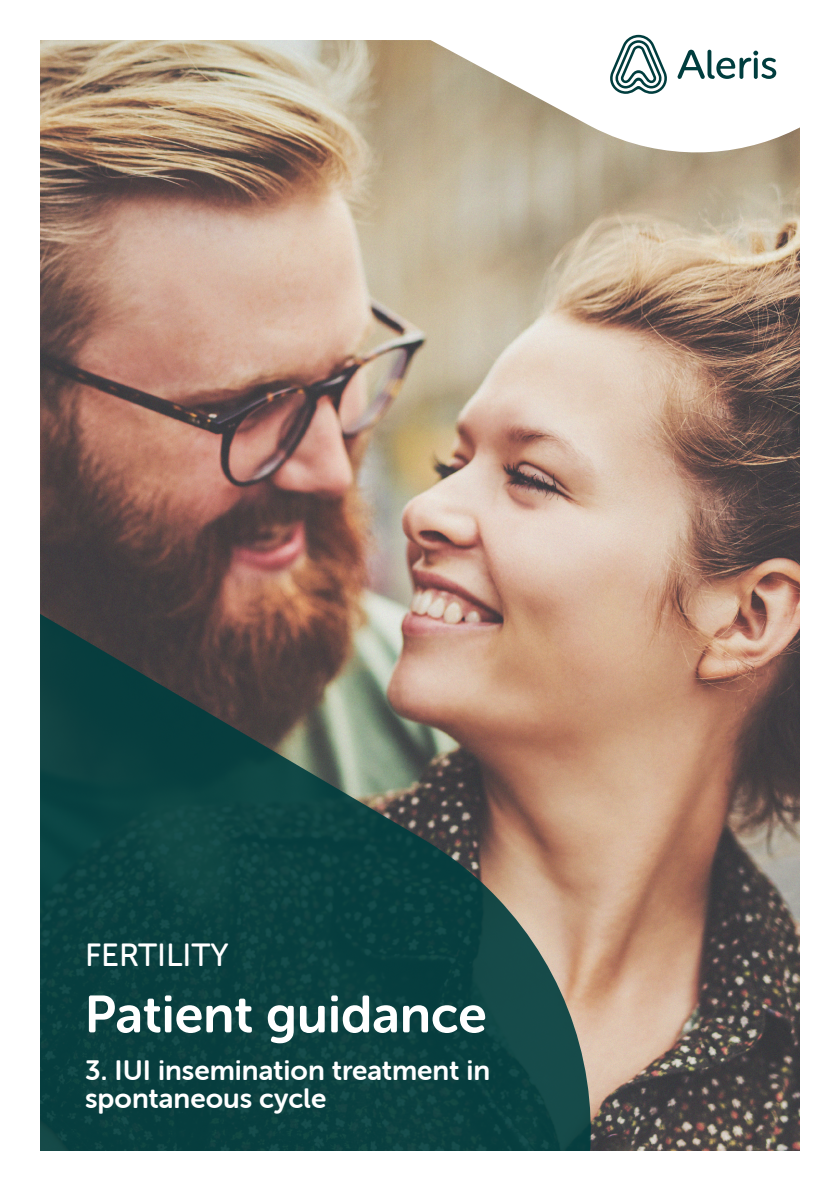
<style>
.page{position:relative;width:840px;height:1191px;background:#fff}
.page>*{position:absolute;margin:0;border:0;box-sizing:border-box;transform-origin:0 0}
.t1{font:52px "Museo Sans Rounded 700";color:#fff}
.t2{font:32px "Museo Sans Rounded 500";color:#fff}
.t3{font:28px/28px "Museo Sans Rounded 700";color:#fff}
</style>
<div class="page">
<img style="left:40px;top:249px;width:759px;height:902px">
<svg style="left:40px;top:566px;width:560px;height:585px"></svg>
<svg style="left:40px;top:40px;width:759px;height:209px"></svg>
<svg style="left:343px;top:34px;width:457px;height:128px"></svg>
<svg style="left:677px;top:50px;width:98px;height:29px"></svg>
<svg style="left:607px;top:35px;width:61px;height:59px"></svg>
<p class="t2" style="left:85px;top:937px;width:145px">FERTILITY</p>
<h1 class="t1" style="left:85px;top:985px;width:403px">Patient guidance</h1>
<p class="t3" style="left:85px;top:1056px;width:406px">3. IUI insemination treatment in spontaneous cycle</p>
</div>
